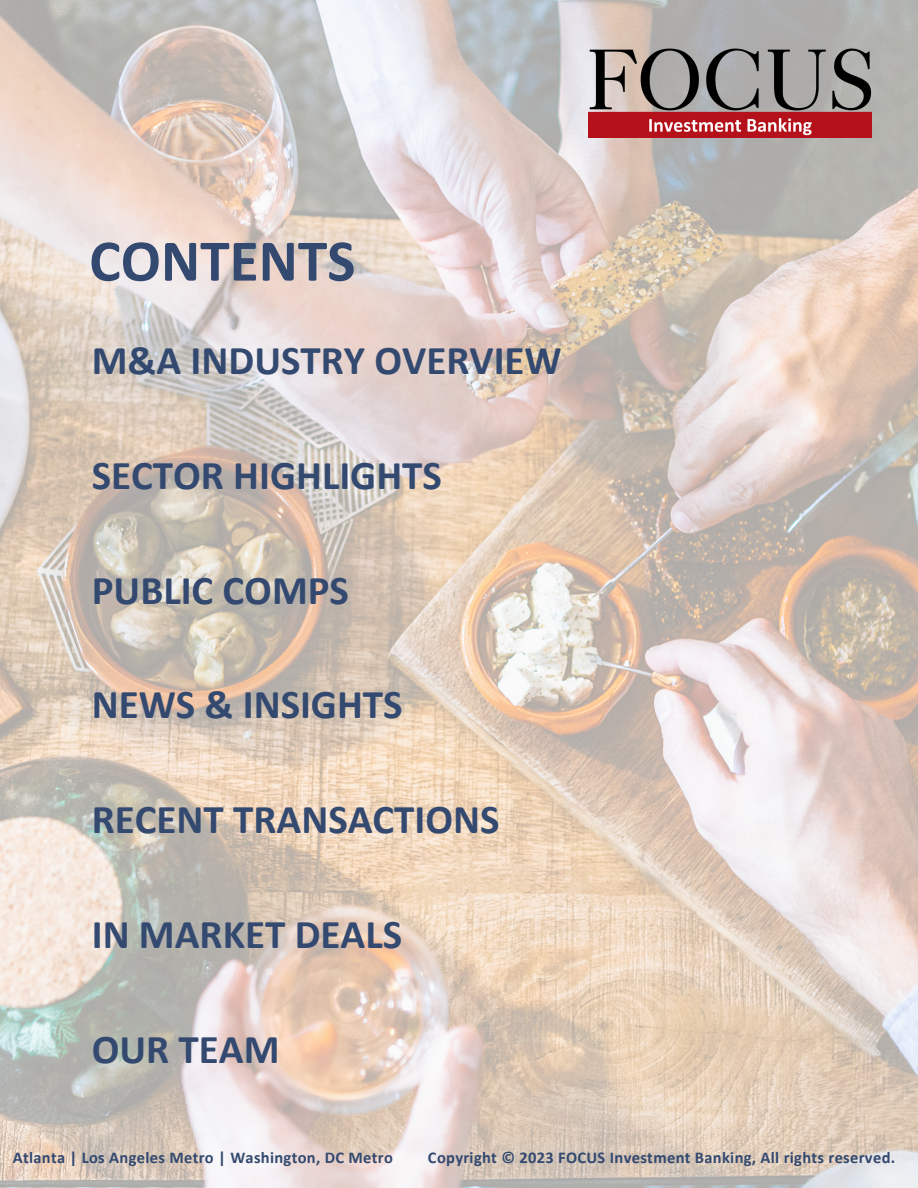
<style>
.page{position:relative;width:918px;height:1188px;background:#fff}
.page>*{position:absolute;margin:0;border:0;box-sizing:border-box;transform-origin:0 0}
.t1{font:700 59.55px "Calibri";color:#334970}
.t2{font:700 40.95px "Calibri";color:#334970}
.t3{font:700 16.5px "Calibri";letter-spacing:.02em;color:#334970}
</style>
<div class="page">
<img style="left:0;top:0;width:918px;height:1188px">
<img style="left:589px;top:46px;width:282px;height:91px">
<p class="t1" style="left:89px;top:236px;width:268px">CONTENTS</p>
<p class="t2" style="left:92px;top:343px;width:472px">M&amp;A INDUSTRY OVERVIEW</p>
<p class="t2" style="left:92px;top:458px;width:352px">SECTOR HIGHLIGHTS</p>
<p class="t2" style="left:92px;top:573px;width:259px">PUBLIC COMPS</p>
<p class="t2" style="left:92px;top:688px;width:312px">NEWS &amp; INSIGHTS</p>
<p class="t2" style="left:92px;top:802px;width:409px">RECENT TRANSACTIONS</p>
<p class="t2" style="left:92px;top:917px;width:312px">IN MARKET DEALS</p>
<p class="t2" style="left:92px;top:1032px;width:189px">OUR TEAM</p>
<p class="t3" style="left:13px;top:1151px;width:382px">Atlanta | Los Angeles Metro | Washington, DC Metro</p>
<p class="t3" style="left:428px;top:1151px;width:469px">Copyright © 2023 FOCUS Investment Banking, All rights reserved.</p>
</div>
